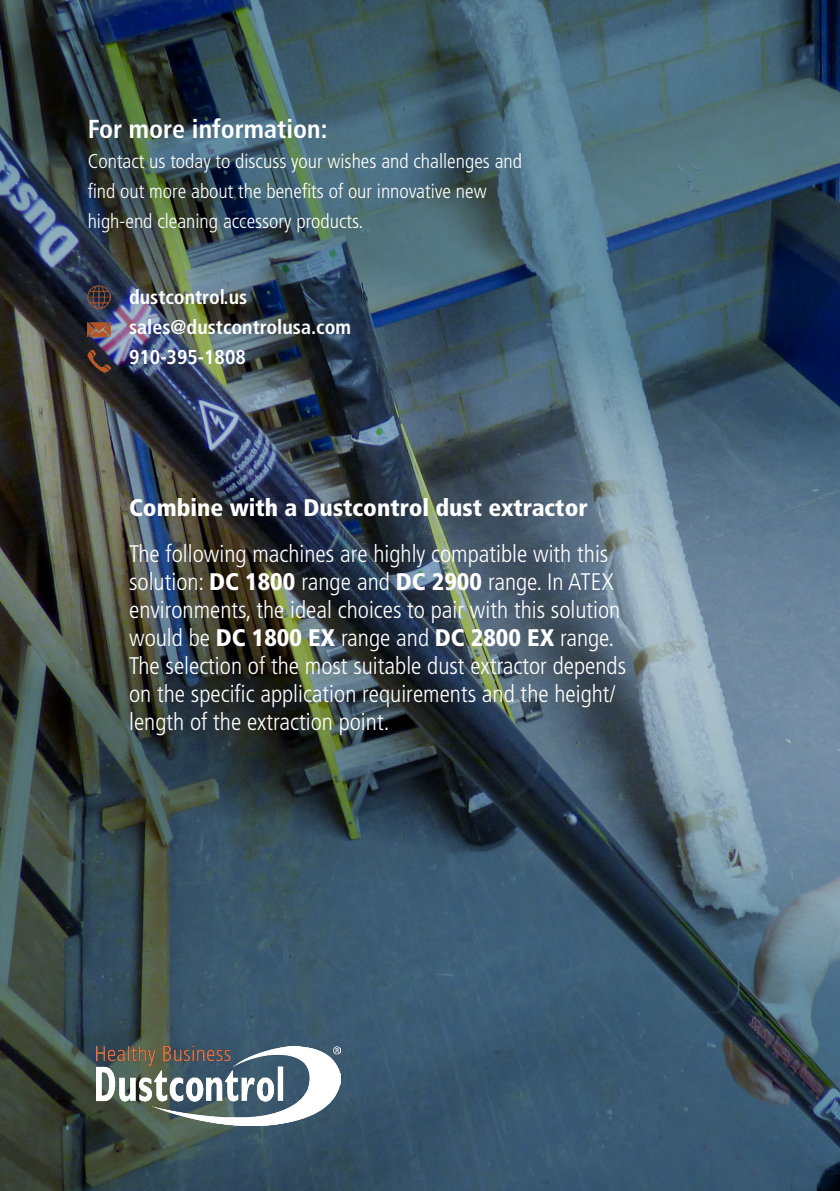
<style>
.page{position:relative;width:840px;height:1191px;background:#fff}
.page>*{position:absolute;margin:0;border:0;box-sizing:border-box;transform-origin:0 0}
.t1{font:700 condensed 26px "Frutiger LT Pro";color:#fff}
.t2{font:300 condensed 24px/28px "Frutiger LT Pro";color:#fff}
.t3{font:900 condensed 24px "Frutiger LT Pro";color:#fff}
.t4{font:300 condensed 20px/30px "Frutiger LT Pro";color:#fff}
.t5{font:700 condensed 20px "Frutiger LT Pro";color:#fff}
.s1{font-weight:900}
</style>
<div class="page">
<img style="left:0;top:0;width:839px;height:1191px">
<p class="t1" style="left:88px;top:114px;width:241px">For more information:</p>
<p class="t4" style="left:88px;top:146px;width:436px">Contact us today to discuss your wishes and challenges and find out more about the benefits of our innovative new high-end cleaning accessory products.</p>
<p class="t5" style="left:129px;top:285px;width:119px">dustcontrol.us</p>
<p class="t5" style="left:129px;top:315px;width:223px">sales@dustcontrolusa.com</p>
<p class="t5" style="left:129px;top:345px;width:118px">910-395-1808</p>
<p class="t3" style="left:129px;top:493px;width:460px">Combine with a Dustcontrol dust extractor</p>
<p class="t2" style="left:129px;top:539px;width:498px">The following machines are highly compatible with this solution: <span class="s1">DC 1800</span> range and <span class="s1">DC 2900</span> range. In ATEX environments, the ideal choices to pair with this solution would be <span class="s1">DC 1800 EX</span> range and <span class="s1">DC 2800 EX</span> range.<br>The selection of the most suitable dust extractor depends on the specific application requirements and the height/ length of the extraction point.</p>
</div>
